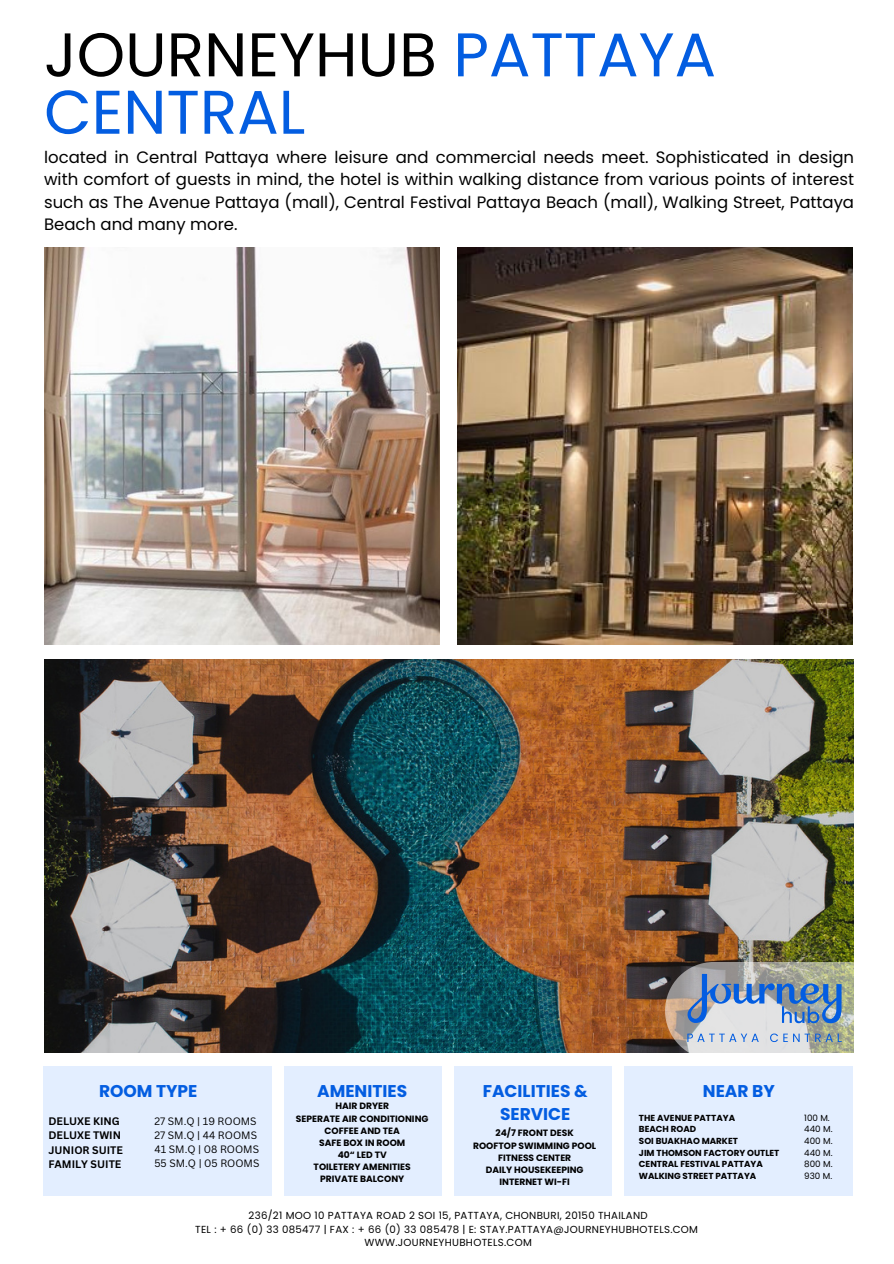
<style>
.page{position:relative;width:894px;height:1264px;background:#fff}
.page>*{position:absolute;margin:0;border:0;box-sizing:border-box;transform-origin:0 0}
.t1{font:61.5px "Poppins";color:#000}
.t2{font:61.5px "Poppins";color:#035de1}
.t3{font:700 16.95px/23.7px "Poppins";color:#035de1;text-align:center}
.t4{font:16.5px/22.5px "Poppins";color:#000;text-align:justify}
.t5{font:700 10.65px "Canva Sans";color:#000}
.t6{font:10.5px "Canva Sans";color:#000}
.t7{font:10.2px "Poppins";letter-spacing:.03em;color:#000}
.t8{font:700 9.15px "Poppins";color:#000}
.t9{font:700 8.7px "Poppins";color:#000}
.t10{font:8.7px "Poppins";color:#000}
.s1{color:#035de1}
</style>
<div class="page">
<img style="left:44px;top:248px;width:395px;height:396px">
<img style="left:44px;top:659px;width:809px;height:393px">
<img style="left:457px;top:248px;width:395px;height:396px">
<div style="left:624px;top:1066px;width:229px;height:129px;background:#e3eeff"></div>
<div style="left:284px;top:1066px;width:158px;height:129px;background:#e3eeff"></div>
<div style="left:454px;top:1066px;width:158px;height:129px;background:#e3eeff"></div>
<div style="left:43px;top:1066px;width:229px;height:129px;background:#e3eeff"></div>
<svg style="left:664px;top:961px;width:190px;height:92px;background:#9ea8b0"></svg>
<p class="t1" style="left:44px;top:12px;width:673px">JOURNEYHUB <span class="s1">PATTAYA</span></p>
<p class="t2" style="left:44px;top:69px;width:263px">CENTRAL</p>
<p class="t4" style="left:44px;top:146px;width:811px">located in Central Pattaya where leisure and commercial needs meet. Sophisticated in design with comfort of guests in mind, the hotel is within walking distance from various points of interest such as The Avenue Pattaya (mall), Central Festival Pattaya Beach (mall), Walking Street, Pattaya Beach and many more.</p>
<p class="t3" style="left:99px;top:1078px;width:100px">ROOM TYPE</p>
<p class="t5" style="left:48px;top:1113px;width:73px">DELUXE KING</p>
<p class="t5" style="left:48px;top:1127px;width:74px">DELUXE TWIN</p>
<p class="t5" style="left:48px;top:1142px;width:76px">JUNIOR SUITE</p>
<p class="t5" style="left:48px;top:1156px;width:75px">FAMILY SUITE</p>
<p class="t6" style="left:154px;top:1113px;width:104px">27 SM.Q | 19 ROOMS</p>
<p class="t6" style="left:154px;top:1127px;width:104px">27 SM.Q | 44 ROOMS</p>
<p class="t6" style="left:154px;top:1141px;width:106px">41 SM.Q | 08 ROOMS</p>
<p class="t6" style="left:154px;top:1155px;width:106px">55 SM.Q | 05 ROOMS</p>
<p class="t3" style="left:482px;top:1078px;width:106px">FACILITIES &amp;<br>SERVICE</p>
<p class="t8" style="left:495px;top:1126px;width:80px">24/7 FRONT DESK</p>
<p class="t8" style="left:473px;top:1138px;width:125px">ROOFTOP SWIMMING POOL</p>
<p class="t8" style="left:498px;top:1151px;width:75px">FITNESS CENTER</p>
<p class="t8" style="left:485px;top:1163px;width:99px">DAILY HOUSEKEEPING</p>
<p class="t8" style="left:499px;top:1175px;width:72px">INTERNET WI-FI</p>
<p class="t3" style="left:317px;top:1078px;width:91px">AMENITIES</p>
<p class="t3" style="left:702px;top:1078px;width:73px">NEAR BY</p>
<p class="t9" style="left:638px;top:1111px;width:98px">THE AVENUE PATTAYA</p>
<p class="t9" style="left:638px;top:1123px;width:59px">BEACH ROAD</p>
<p class="t9" style="left:638px;top:1134px;width:100px">SOI BUAKHAO MARKET</p>
<p class="t9" style="left:638px;top:1146px;width:142px">JIM THOMSON FACTORY OUTLET</p>
<p class="t9" style="left:638px;top:1158px;width:125px">CENTRAL FESTIVAL PATTAYA</p>
<p class="t9" style="left:638px;top:1169px;width:119px">WALKING STREET PATTAYA</p>
<p class="t8" style="left:335px;top:1099px;width:55px">HAIR DRYER</p>
<p class="t8" style="left:296px;top:1111px;width:134px">SEPERATE AIR CONDITIONING</p>
<p class="t8" style="left:324px;top:1124px;width:77px">COFFEE AND TEA</p>
<p class="t8" style="left:319px;top:1136px;width:88px">SAFE BOX IN ROOM</p>
<p class="t8" style="left:337px;top:1148px;width:50px">40“ LED TV</p>
<p class="t8" style="left:313px;top:1160px;width:99px">TOILETERY AMENITIES</p>
<p class="t8" style="left:320px;top:1172px;width:86px">PRIVATE BALCONY</p>
<p class="t7" style="left:248px;top:1208px;width:400px">236/21 MOO 10 PATTAYA ROAD 2 SOI 15, PATTAYA, CHONBURI, 20150 THAILAND</p>
<p class="t7" style="left:195px;top:1221px;width:504px">TEL : + 66 (0) 33 085477 | FAX : + 66 (0) 33 085478 | E: STAY.PATTAYA@JOURNEYHUBHOTELS.COM</p>
<p class="t7" style="left:364px;top:1235px;width:169px">WWW.JOURNEYHUBHOTELS.COM</p>
<p class="t10" style="left:804px;top:1111px;width:27px">100 M.</p>
<p class="t10" style="left:804px;top:1123px;width:30px">440 M.</p>
<p class="t10" style="left:804px;top:1134px;width:30px">400 M.</p>
<p class="t10" style="left:804px;top:1146px;width:30px">440 M.</p>
<p class="t10" style="left:804px;top:1158px;width:30px">800 M.</p>
<p class="t10" style="left:804px;top:1169px;width:29px">930 M.</p>
</div>
